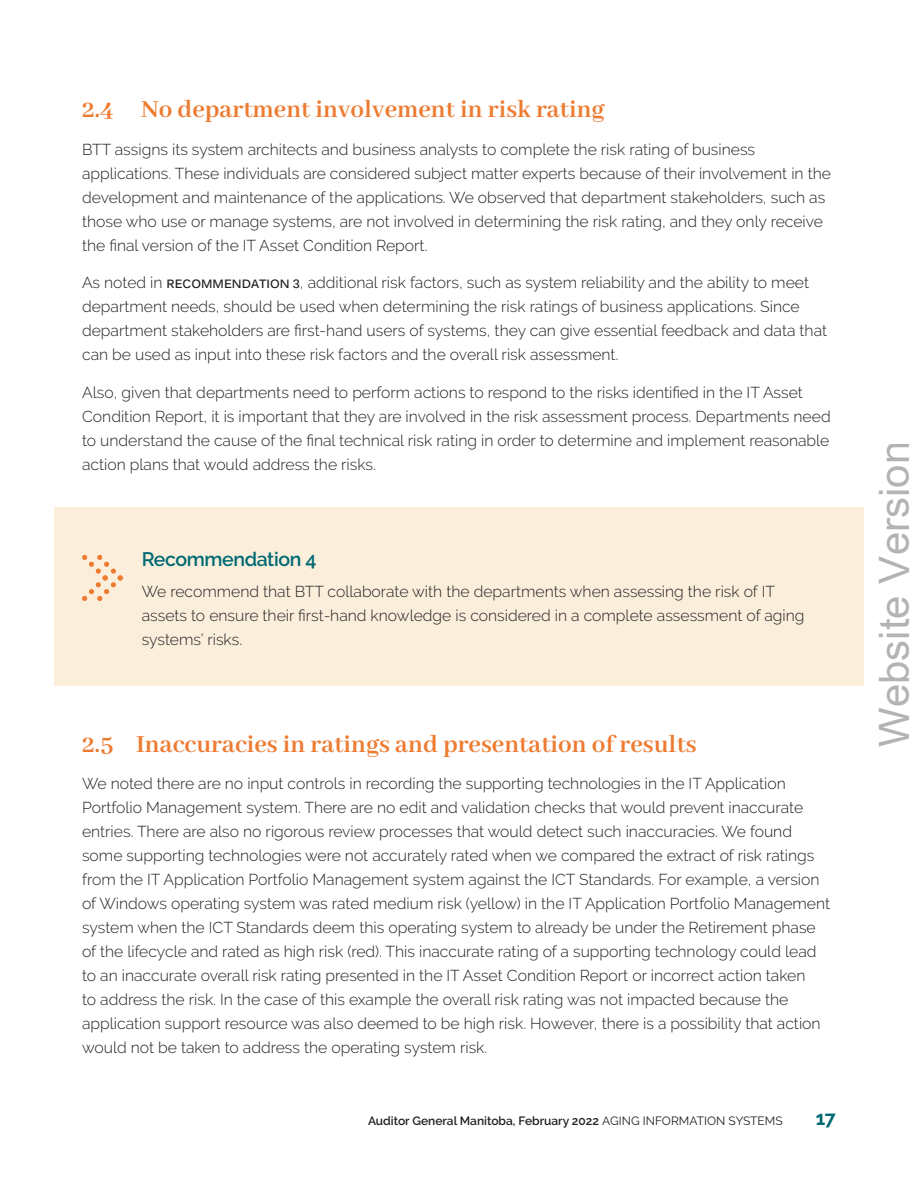
<style>
.page{position:relative;width:918px;height:1188px;background:#fff}
.page>*{position:absolute;margin:0;border:0;box-sizing:border-box;transform-origin:0 0}
.t1{font:42px "Arial";color:rgb(0 0 0/.3)}
.t2{font:700 27px "Abhaya Libre";color:#ed7b32}
.t3{font:600 19.5px "Raleway";letter-spacing:-.02em;color:#006973}
.t4{font:700 19.5px "Raleway";color:#006973}
.t5{font:300 15.75px/24px "Raleway";color:#231f20}
.t6{font:600 12px "Raleway";color:#231f20}
.s1{font-family:"Kalinga";font-weight:700;font-size:12px}
.s2{font-weight:400}
</style>
<div class="page">
<div style="left:54px;top:508px;width:810px;height:178px;background:#fbefdc"></div>
<svg style="left:82px;top:555px;width:41px;height:46px"></svg>
<h2 class="t2" style="left:82px;top:95px;width:524px">2.4 No department involvement in risk rating</h2>
<p class="t5" style="left:82px;top:137px;width:750px">BTT assigns its system architects and business analysts to complete the risk rating of business applications. These individuals are considered subject matter experts because of their involvement in the development and maintenance of the applications. We observed that department stakeholders, such as those who use or manage systems, are not involved in determining the risk rating, and they only receive the final version of the IT Asset Condition Report.</p>
<p class="t5" style="left:82px;top:271px;width:747px">As noted in <span class="s1">RECOMMENDATION 3</span>, additional risk factors, such as system reliability and the ability to meet department needs, should be used when determining the risk ratings of business applications. Since department stakeholders are first-hand users of systems, they can give essential feedback and data that can be used as input into these risk factors and the overall risk assessment.</p>
<p class="t5" style="left:82px;top:380px;width:750px">Also, given that departments need to perform actions to respond to the risks identified in the IT Asset Condition Report, it is important that they are involved in the risk assessment process. Departments need to understand the cause of the final technical risk rating in order to determine and implement reasonable action plans that would address the risks.</p>
<p class="t3" style="left:142px;top:548px;width:176px">Recommendation 4</p>
<p class="t5" style="left:142px;top:580px;width:664px">We recommend that BTT collaborate with the departments when assessing the risk of IT assets to ensure their first-hand knowledge is considered in a complete assessment of aging systems’ risks.</p>
<h2 class="t2" style="left:82px;top:729px;width:616px">2.5 Inaccuracies in ratings and presentation of results</h2>
<p class="t5" style="left:82px;top:771px;width:750px">We noted there are no input controls in recording the supporting technologies in the IT Application Portfolio Management system. There are no edit and validation checks that would prevent inaccurate entries. There are also no rigorous review processes that would detect such inaccuracies. We found some supporting technologies were not accurately rated when we compared the extract of risk ratings from the IT Application Portfolio Management system against the ICT Standards. For example, a version of Windows operating system was rated medium risk (yellow) in the IT Application Portfolio Management system when the ICT Standards deem this operating system to already be under the Retirement phase of the lifecycle and rated as high risk (red). This inaccurate rating of a supporting technology could lead to an inaccurate overall risk rating presented in the IT Asset Condition Report or incorrect action taken<br>to address the risk. In the case of this example the overall risk rating was not impacted because the application support resource was also deemed to be high risk. However, there is a possibility that action would not be taken to address the operating system risk.</p>
<p class="t6" style="left:368px;top:1114px;width:416px">Auditor General Manitoba, February 2022 <span class="s2">AGING INFORMATION SYSTEMS</span></p>
<p class="t4" style="left:816px;top:1107px;width:22px">17</p>
<h1 class="t1" style="left:865px;top:747px;width:307px;rotate:-90deg">Website Version</h1>
</div>
